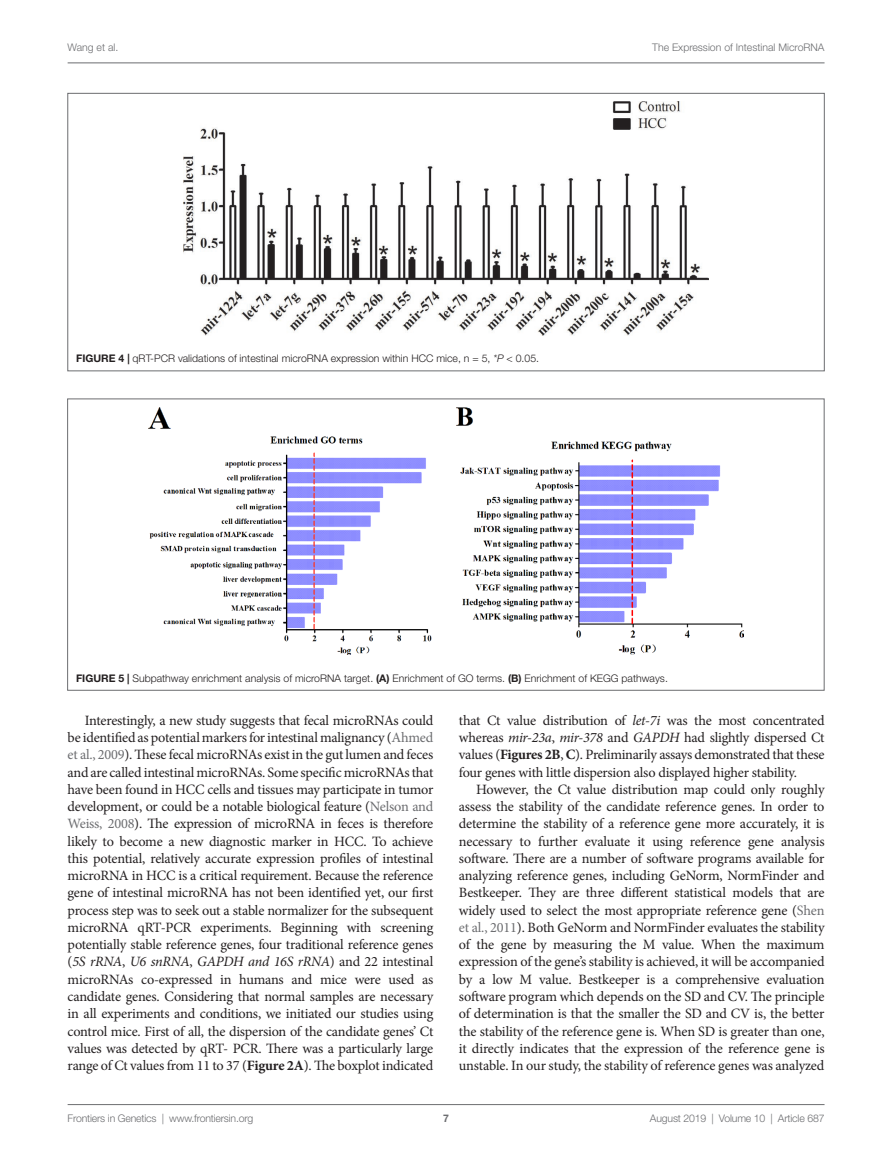
<style>
.page{position:relative;width:893px;height:1170px;background:#fff}
.page>*{position:absolute;margin:0;border:0;box-sizing:border-box;transform-origin:0 0}
.T{font:14.25px/17.2px "Minion Pro";letter-spacing:-.015em;color:#231f20;text-align:justify}
.FC{font:300 10.5px "Helvetica Neue LT Std";color:#231f20}
.t1{font:300 10.5px "Helvetica Neue LT Std";letter-spacing:-.015em;color:#6c6d70}
.t2{font:700 10.5px "Helvetica Neue LT Std";color:#6c6d70}
.s1{font-weight:700}
.s2{font-style:italic}
.s3{color:#6c6d70}
</style>
<div class="page">
<hr style="left:68px;top:63px;width:756px;height:1px;background:#6c6d70">
<hr style="left:68px;top:1104px;width:756px;height:1px;background:#6c6d70">
<img style="left:183px;top:102px;width:526px;height:233px">
<img style="left:148px;top:407px;width:596px;height:247px">
<p class="t1" style="left:68px;top:41px;width:52px">Wang et al.</p>
<p class="t1" style="left:652px;top:41px;width:174px">The Expression of Intestinal MicroRNA</p>
<p class="FC" style="left:76px;top:352px;width:464px"><span class="s1">FIGURE 4 |</span> qRT-PCR validations of intestinal microRNA expression within HCC mice, n = 5, <span class="s2">*P</span> &lt; 0.05.</p>
<p class="FC" style="left:76px;top:671px;width:593px"><span class="s1">FIGURE 5 |</span> Subpathway enrichment analysis of microRNA target. <span class="s1">(A)</span> Enrichment of GO terms. <span class="s1">(B)</span> Enrichment of KEGG pathways.</p>
<p class="T" style="left:68px;top:711px;width:367px;text-indent:17px">Interestingly, a new study suggests that fecal microRNAs could be identified as potential markers for intestinal malignancy (<span class="s3">Ahmed et al., 2009</span>). These fecal microRNAs exist in the gut lumen and feces and are called intestinal microRNAs. Some specific microRNAs that have been found in HCC cells and tissues may participate in tumor development, or could be a notable biological feature (<span class="s3">Nelson and Weiss, 2008</span>). The expression of microRNA in feces is therefore likely to become a new diagnostic marker in HCC. To achieve this potential, relatively accurate expression profiles of intestinal microRNA in HCC is a critical requirement. Because the reference gene of intestinal microRNA has not been identified yet, our first process step was to seek out a stable normalizer for the subsequent microRNA qRT-PCR experiments. Beginning with screening potentially stable reference genes, four traditional reference genes (<span class="s2">5S rRNA</span>, <span class="s2">U6 snRNA</span>, <span class="s2">GAPDH and 16S rRNA</span>) and 22 intestinal microRNAs co-expressed in humans and mice were used as candidate genes. Considering that normal samples are necessary in all experiments and conditions, we initiated our studies using control mice. First of all, the dispersion of the candidate genes’ Ct values was detected by qRT- PCR. There was a particularly large range of Ct values from 11 to 37 (<span class="s1">Figure 2A</span>). The boxplot indicated</p>
<p class="T" style="left:459px;top:711px;width:367px">that Ct value distribution of <span class="s2">let-7i</span> was the most concentrated whereas <span class="s2">mir-23a</span>, <span class="s2">mir-378</span> and <span class="s2">GAPDH</span> had slightly dispersed Ct values (<span class="s1">Figures 2B</span>, <span class="s1">C</span>). Preliminarily assays demonstrated that these four genes with little dispersion also displayed higher stability.</p>
<p class="T" style="left:459px;top:780px;width:367px;text-indent:17px">However, the Ct value distribution map could only roughly assess the stability of the candidate reference genes. In order to determine the stability of a reference gene more accurately, it is necessary to further evaluate it using reference gene analysis software. There are a number of software programs available for analyzing reference genes, including GeNorm, NormFinder and Bestkeeper. They are three different statistical models that are widely used to select the most appropriate reference gene (<span class="s3">Shen et al., 2011</span>). Both GeNorm and NormFinder evaluates the stability of the gene by measuring the M value. When the maximum expression of the gene’s stability is achieved, it will be accompanied by a low M value. Bestkeeper is a comprehensive evaluation software program which depends on the SD and CV. The principle of determination is that the smaller the SD and CV is, the better the stability of the reference gene is. When SD is greater than one, it directly indicates that the expression of the reference gene is unstable. In our study, the stability of reference genes was analyzed</p>
<p class="t1" style="left:68px;top:1111px;width:187px">Frontiers in Genetics | www.frontiersin.org</p>
<p class="t2" style="left:443px;top:1111px;width:7px">7</p>
<p class="t1" style="left:650px;top:1111px;width:176px">August 2019 | Volume 10 | Article 687</p>
</div>
